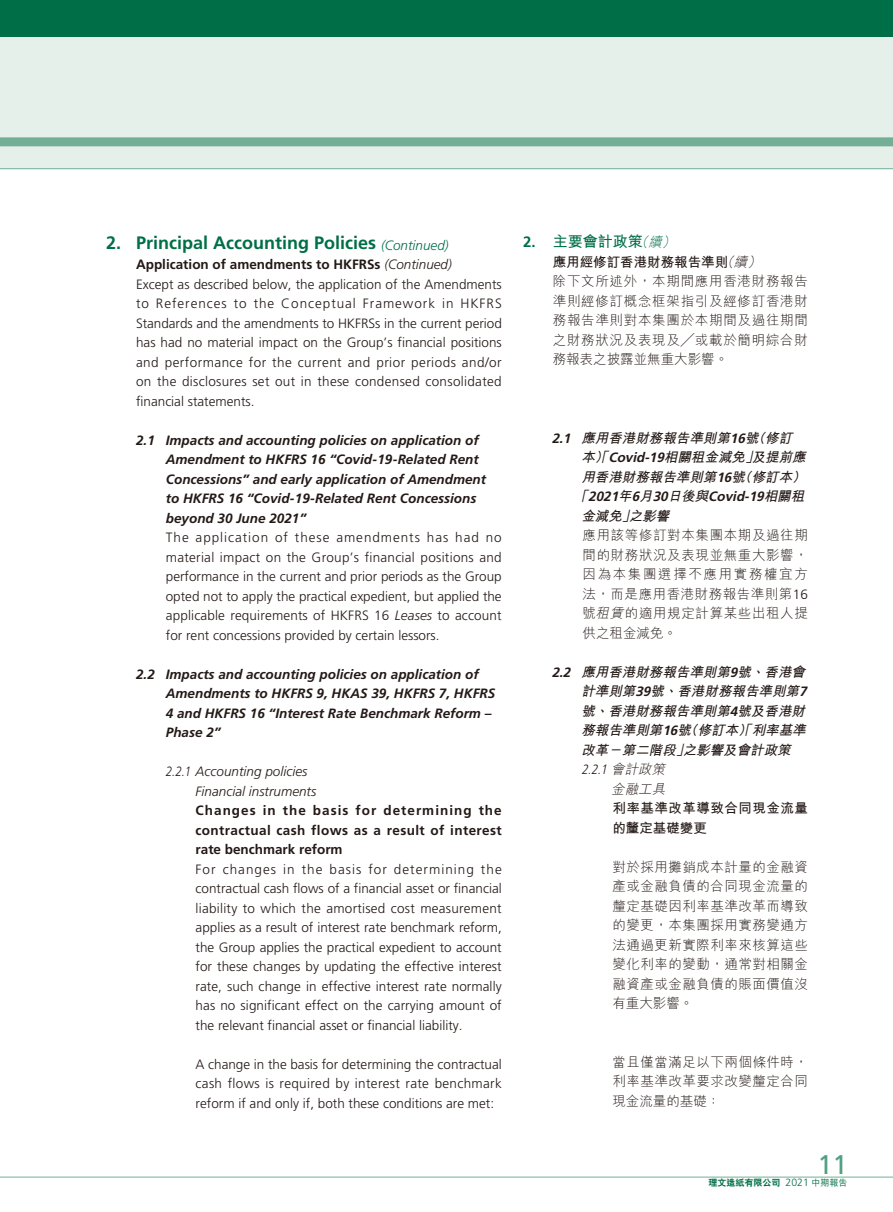
<style>
.page{position:relative;width:893px;height:1212px;background:#fff}
.page>*{position:absolute;margin:0;border:0;box-sizing:border-box;transform-origin:0 0}
.t1{font:27px "Frutiger LT Std";color:#529f84}
.t2{font:700 18px "Frutiger LT Std";color:#006f47}
.t3{font:15px "M Hei HK Bold E Ten B5 H";color:#006f47}
.t4{font:300 13.5px/19.5px "Frutiger LT Std";color:#231916;text-align:justify}
.t5{font:italic 700 13.5px/19.5px "Frutiger LT Std";color:#231916}
.t6{font:13.5px/19.5px "M Hei HK Light E Ten B5 H";letter-spacing:.04em;color:#231916;text-align:justify}
.t7{font:italic 13.5px/19.5px "M Hei HK Bold E Ten B5 H";color:#231916}
.t8{font:700 13.5px/19.5px "Frutiger LT Std";letter-spacing:.03em;color:#231916;text-align:justify}
.t9{font:italic 300 13.5px/19.5px "Frutiger LT Std";color:#231916;scale:.85 1}
.t10{font:italic 700 13.5px "Frutiger LT Std";color:#231916}
.t11{font:13.5px/19.5px "M Hei HK Bold E Ten B5 H";letter-spacing:.04em;color:#231916}
.t12{font:13.5px "M Hei HK Bold E Ten B5 H";color:#231916}
.t13{font:italic 300 13.5px "Frutiger LT Std";color:#231916;scale:.85 1}
.t14{font:italic 13.5px "M Hei HK Light E Ten B5 H";color:#231916}
.t15{font:9px "C Hei 2 HK Xbold E Ten B5 H";color:#006f47}
.s1{font-weight:300;font-style:italic;font-size:13.5px}
.s2{font-weight:700}
.s3{font-style:italic}
.s4{font-family:"Frutiger LT Std";font-weight:700}
.s5{font-family:"M Hei HK Light E Ten B5 H";font-style:italic;font-size:13.5px}
.s6{font-family:"M Hei HK Light E Ten B5 H";font-style:italic}
.s7{font-family:"M Hei HK Bold E Ten B5 H";font-weight:400}
.s8{font-family:"Frutiger LT Std";font-weight:300}
.s9{font-family:"M Hei HK Light E Ten B5 H";font-weight:400}
.s10{font-family:"Frutiger LT Std";font-weight:300;font-size:10.5px}
.s11{font-family:"M Hei HK Medium E Ten B5 H"}
</style>
<div class="page">
<div style="left:0;top:0;width:893px;height:168px;background:#e6f0ea"></div>
<div style="left:0;top:137px;width:893px;height:9px;background:#73ae96"></div>
<hr style="left:0;top:168px;width:893px;height:1px;background:#73ae96">
<div style="left:0;top:0;width:893px;height:36px;background:#006f47"></div>
<hr style="left:0;top:1177px;width:893px;height:1px;background:#73ae96">
<h2 class="t2" style="left:106px;top:234px;width:344px">2. Principal Accounting Policies <span class="s1">(Continued)</span></h2>
<p class="t4" style="left:136px;top:255px;width:367px;text-align:left"><span class="s2">Application of amendments to HKFRSs</span> <span class="s3">(Continued)<br></span>Except as described below, the application of the Amendments to References to the Conceptual Framework in HKFRS Standards and the amendments to HKFRSs in the current period has had no material impact on the Group’s financial positions and performance for the current and prior periods and/or on the disclosures set out in these condensed consolidated financial statements.</p>
<p class="t5" style="left:166px;top:431px;width:322px;text-indent:-30px">2.1 Impacts and accounting policies on application of Amendment to HKFRS 16 “Covid-19-Related Rent Concessions” and early application of Amendment to HKFRS 16 “Covid-19-Related Rent Concessions beyond 30 June 2021”</p>
<p class="t4" style="left:166px;top:528px;width:337px">The application of these amendments has had no material impact on the Group’s financial positions and performance in the current and prior periods as the Group opted not to apply the practical expedient, but applied the applicable requirements of HKFRS 16 <span class="s3">Leases</span> to account for rent concessions provided by certain lessors.</p>
<p class="t5" style="left:166px;top:665px;width:331px;text-indent:-30px">2.2 Impacts and accounting policies on application of Amendments to HKFRS 9, HKAS 39, HKFRS 7, HKFRS 4 and HKFRS 16 “Interest Rate Benchmark Reform – Phase 2”</p>
<p class="t9" style="left:196px;top:762px;width:144px;text-indent:-30px">2.2.1 Accounting policies<br>Financial instruments</p>
<p class="t8" style="left:196px;top:801px;width:308px">Changes in the basis for determining the contractual cash flows as a result of interest rate benchmark reform</p>
<p class="t4" style="left:196px;top:860px;width:308px">For changes in the basis for determining the contractual cash flows of a financial asset or financial liability to which the amortised cost measurement applies as a result of interest rate benchmark reform, the Group applies the practical expedient to account for these changes by updating the effective interest rate, such change in effective interest rate normally has no significant effect on the carrying amount of the relevant financial asset or financial liability.</p>
<p class="t4" style="left:196px;top:1055px;width:308px">A change in the basis for determining the contractual cash flows is required by interest rate benchmark reform if and only if, both these conditions are met:</p>
<p class="t3" style="left:523px;top:236px;width:157px"><span class="s4">2.</span> 主要會計政策<span class="s5">（續）</span></p>
<p class="t12" style="left:553px;top:257px;width:213px">應用經修訂香港財務報告準則<span class="s6">（續）</span></p>
<p class="t6" style="left:553px;top:273px;width:257px">除下文所述外，本期間應用香港財務報告準則經修訂概念框架指引及經修訂香港財務報告準則對本集團於本期間及過往期間之財務狀況及表現及╱或載於簡明綜合財務報表之披露並無重大影響。</p>
<p class="t7" style="left:581px;top:429px;width:229px;text-indent:-30px"><span class="s4">2.1</span> 應用香港財務報告準則第<span class="s4">16</span>號（修訂本）「<span class="s4">Covid-19</span>相關租金減免」及提前應用香港財務報告準則第<span class="s4">16</span>號（修訂本）</p>
<p class="t10" style="left:575px;top:490px;width:234px"><span class="s7">「</span>2021<span class="s7">年</span>6<span class="s7">月</span>30<span class="s7">日後與</span>Covid-19<span class="s7">相關租</span></p>
<p class="t7" style="left:581px;top:507px;width:92px">金減免」之影響</p>
<p class="t6" style="left:583px;top:527px;width:227px">應用該等修訂對本集團本期及過往期間的財務狀況及表現並無重大影響，因為本集團選擇不應用實務權宜方法，而是應用香港財務報告準則第<span class="s8">16</span>號<span class="s3">租賃</span>的適用規定計算某些出租人提供之租金減免。</p>
<p class="t7" style="left:581px;top:663px;width:230px;text-indent:-30px"><span class="s4">2.2</span> 應用香港財務報告準則第<span class="s4">9</span>號、香港會計準則第<span class="s4">39</span>號、香港財務報告準則第<span class="s4">7</span>號、香港財務報告準則第<span class="s4">4</span>號及香港財務報告準則第<span class="s4">16</span>號（修訂本）「利率基準改革－第二階段」之影響及會計政策</p>
<p class="t13" style="left:581px;top:763px;width:103px">2.2.1 <span class="s9">會計政策</span></p>
<p class="t14" style="left:611px;top:783px;width:58px">金融工具</p>
<p class="t11" style="left:612px;top:800px;width:197px">利率基準改革導致合同現金流量的釐定基礎變更</p>
<p class="t6" style="left:612px;top:858px;width:197px">對於採用攤銷成本計量的金融資產或金融負債的合同現金流量的釐定基礎因利率基準改革而導致的變更，本集團採用實務變通方法通過更新實際利率來核算這些變化利率的變動，通常對相關金融資產或金融負債的賬面價值沒有重大影響。</p>
<p class="t6" style="left:612px;top:1053px;width:197px">當且僅當滿足以下兩個條件時，利率基準改革要求改變釐定合同現金流量的基礎：</p>
<h1 class="t1" style="left:817px;top:1151px;width:32px">11</h1>
<p class="t15" style="left:709px;top:1179px;width:140px">理文造紙有限公司 <span class="s10">2021</span> <span class="s11">中期報告</span></p>
</div>
